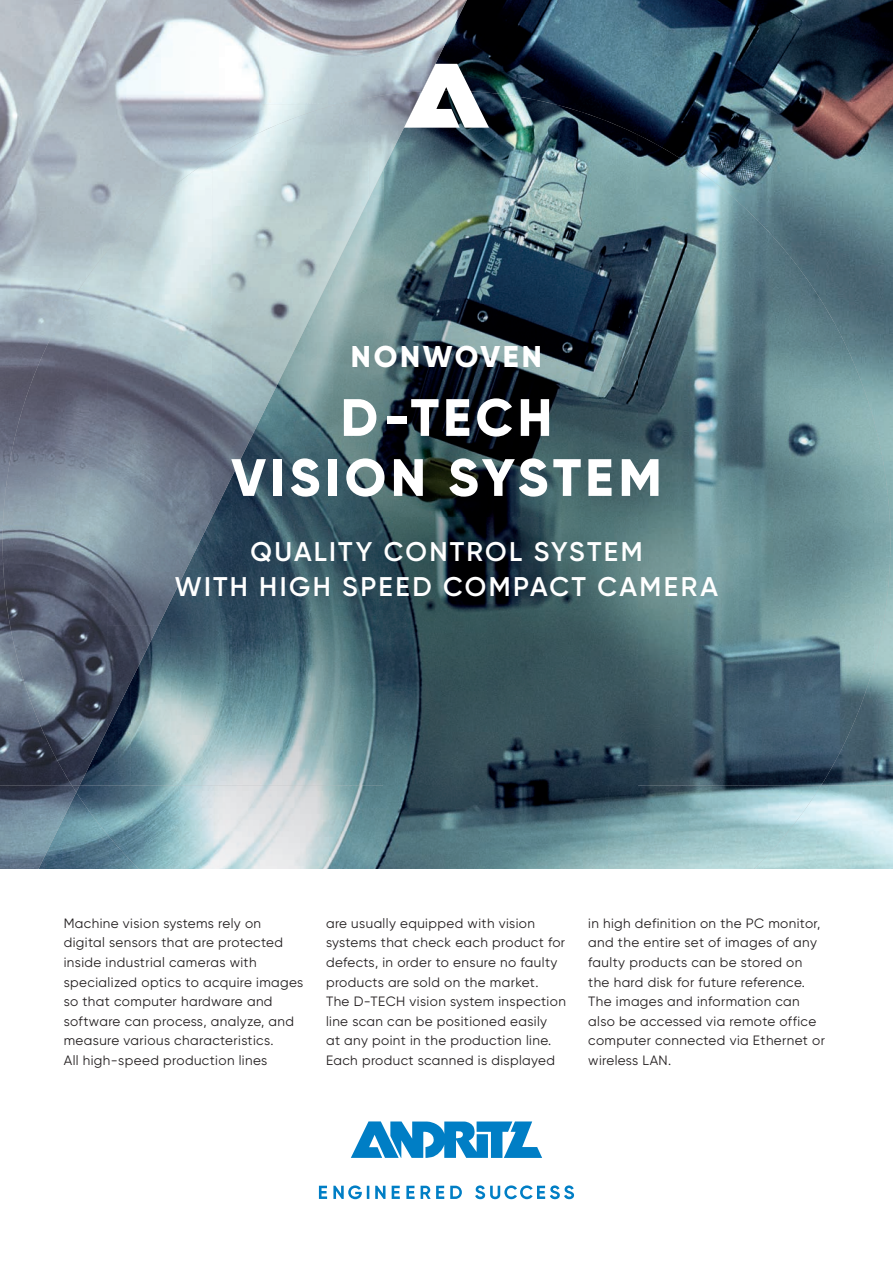
<style>
.page{position:relative;width:893px;height:1263px;background:#fff}
.page>*{position:absolute;margin:0;border:0;box-sizing:border-box;transform-origin:0 0}
.t1{font:800 52.5px/60px "Gilroy";letter-spacing:.085em;color:#fff;text-align:center}
.t2{font:800 30px "Gilroy";letter-spacing:.085em;color:#fff}
.t3{font:600 27px/34.5px "Gilroy";letter-spacing:.085em;color:#fff;text-align:center}
.t4{font:13.5px/19.5px "Gilroy";letter-spacing:.03em;color:#231f20}
</style>
<div class="page">
<img style="left:467px;top:0;width:426px;height:785px">
<img style="left:384px;top:91px;width:253px;height:694px">
<img style="left:637px;top:134px;width:51px;height:651px">
<img style="left:333px;top:198px;width:51px;height:587px">
<img style="left:688px;top:163px;width:51px;height:622px">
<img style="left:738px;top:202px;width:51px;height:583px">
<img style="left:283px;top:305px;width:50px;height:480px">
<img style="left:789px;top:255px;width:51px;height:530px">
<img style="left:840px;top:333px;width:50px;height:419px">
<img style="left:232px;top:412px;width:51px;height:373px">
<img style="left:181px;top:517px;width:51px;height:268px">
<img style="left:131px;top:626px;width:50px;height:159px">
<img style="left:108px;top:730px;width:23px;height:55px">
<img style="left:76px;top:785px;width:532px;height:84px">
<img style="left:608px;top:785px;width:160px;height:84px">
<img style="left:768px;top:785px;width:53px;height:70px">
<img style="left:0;top:0;width:259px;height:209px">
<img style="left:259px;top:0;width:208px;height:97px">
<img style="left:0;top:209px;width:103px;height:157px">
<img style="left:0;top:366px;width:51px;height:419px">
<img style="left:51px;top:756px;width:4px;height:29px">
<img style="left:0;top:785px;width:76px;height:84px">
<img style="left:212px;top:97px;width:158px;height:208px">
<img style="left:369px;top:91px;width:53px;height:107px">
<img style="left:107px;top:159px;width:106px;height:467px">
<img style="left:55px;top:251px;width:53px;height:534px">
<img style="left:3px;top:329px;width:52px;height:427px">
<img style="left:212px;top:305px;width:105px;height:107px">
<img style="left:212px;top:411px;width:52px;height:106px">
<img style="left:107px;top:625px;width:52px;height:105px">
<svg style="left:72px;top:785px;width:8px;height:7px"></svg>
<svg style="left:404px;top:64px;width:85px;height:64px"></svg>
<svg style="left:351px;top:1121px;width:191px;height:37px"></svg>
<svg style="left:319px;top:1185px;width:255px;height:14px"></svg>
<h2 class="t2" style="left:351px;top:337px;width:193px">NONWOVEN</h2>
<h1 class="t1" style="left:231px;top:387px;width:432px">D-TECH<br>VISION SYSTEM</h1>
<h3 class="t3" style="left:175px;top:534px;width:545px">QUALITY CONTROL SYSTEM<br>WITH HIGH SPEED COMPACT CAMERA</h3>
<p class="t4" style="left:64px;top:913px;width:241px">Machine vision systems rely on digital sensors that are protected inside industrial cameras with specialized optics to acquire images so that computer hardware and software can process, analyze, and measure various characteristics.<br>All high-speed production lines</p>
<p class="t4" style="left:326px;top:913px;width:241px">are usually equipped with vision systems that check each product for defects, in order to ensure no faulty products are sold on the market.<br>The D-TECH vision system inspection line scan can be positioned easily<br>at any point in the production line.<br>Each product scanned is displayed</p>
<p class="t4" style="left:588px;top:913px;width:238px">in high definition on the PC monitor, and the entire set of images of any faulty products can be stored on the hard disk for future reference.<br>The images and information can also be accessed via remote office computer connected via Ethernet or wireless LAN.</p>
</div>
